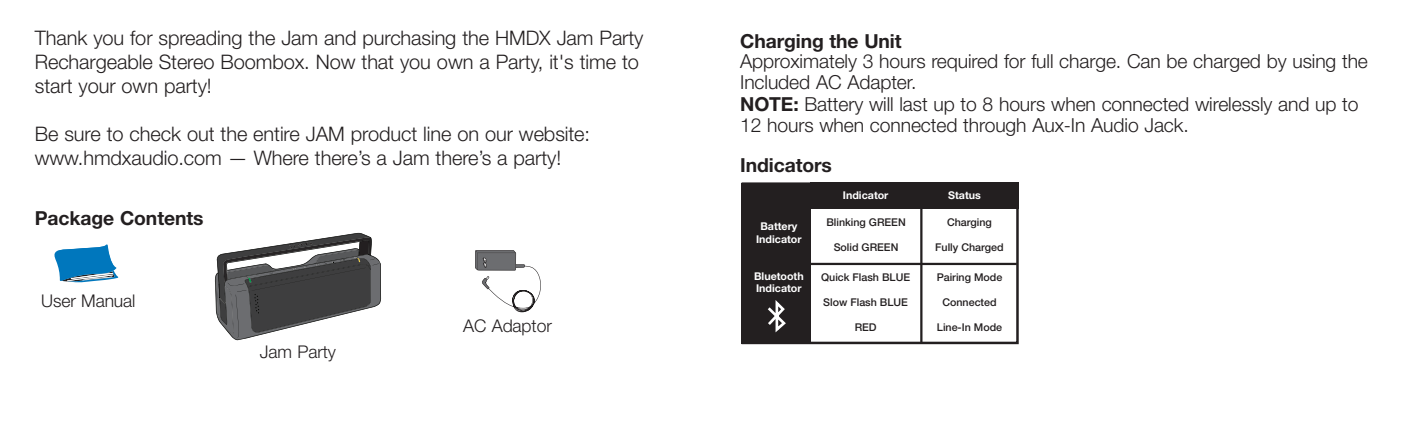
<style>
.page{position:relative;width:1418px;height:426px;background:#fff}
.page>*{position:absolute;margin:0;border:0;box-sizing:border-box;transform-origin:0 0}
.Intro_body{font:300 20px/24px "Helvetica Neue LT Std";letter-spacing:-.005em;color:#231f20}
.body{font:300 19.25px/20.5px "Helvetica Neue LT Std";letter-spacing:-.005em;color:#231f20}
.Headers{font:700 19.25px "Helvetica Neue LT Std";letter-spacing:-.005em;color:#231f20}
.callouts{font:300 17.5px "Helvetica Neue LT Std";letter-spacing:-.005em;color:#231f20}
.t1{font:500 10.75px "Helvetica Neue LT Std";color:#231f20}
.t2{font:700 10.75px "Helvetica Neue LT Std";color:#fff}
.s1{font-weight:700}
</style>
<div class="page">
<svg style="left:54px;top:244px;width:65px;height:38px"></svg>
<svg style="left:475px;top:250px;width:66px;height:63px"></svg>
<svg style="left:215px;top:232px;width:166px;height:108px"></svg>
<div style="left:741px;top:183px;width:69px;height:161px;background:#231f20"></div>
<hr style="left:920px;top:208px;width:2px;height:134px;background:#231f20">
<svg style="left:768px;top:300px;width:18px;height:33px"></svg>
<div style="left:741px;top:182px;width:277px;height:162px;border:2px solid #231f20"></div>
<div style="left:810px;top:182px;width:208px;height:26px;background:#231f20"></div>
<hr style="left:810px;top:262px;width:206px;height:3px;background:#231f20">
<p class="Intro_body" style="left:35px;top:26px;width:610px">Thank you for spreading the Jam and purchasing the HMDX Jam Party<br>Rechargeable Stereo Boombox. Now that you own a Party, it's time to start your own party!</p>
<p class="Intro_body" style="left:35px;top:122px;width:557px">Be sure to check out the entire JAM product line on our website: www.hmdxaudio.com — Where there’s a Jam there’s a party!</p>
<p class="Headers" style="left:35px;top:206px;width:170px">Package Contents</p>
<p class="callouts" style="left:41px;top:290px;width:96px">User Manual</p>
<p class="callouts" style="left:260px;top:340px;width:77px">Jam Party</p>
<p class="callouts" style="left:463px;top:314px;width:90px">AC Adaptor</p>
<p class="Headers" style="left:740px;top:29px;width:163px">Charging the Unit</p>
<p class="body" style="left:740px;top:51px;width:629px">Approximately 3 hours required for full charge. Can be charged by using the<br>Included AC Adapter.</p>
<p class="body" style="left:740px;top:93px;width:620px"><span class="s1">NOTE:</span> Battery will last up to 8 hours when connected wirelessly and up to<br>12 hours when connected through Aux-In Audio Jack.</p>
<p class="Headers" style="left:740px;top:153px;width:93px">Indicators</p>
<p class="t2" style="left:760px;top:219px;width:38px">Battery</p>
<p class="t2" style="left:756px;top:232px;width:47px">Indicator</p>
<p class="t2" style="left:754px;top:269px;width:51px">Bluetooth</p>
<p class="t2" style="left:756px;top:281px;width:47px">Indicator</p>
<p class="t2" style="left:843px;top:188px;width:47px">Indicator</p>
<p class="t2" style="left:948px;top:188px;width:34px">Status</p>
<p class="t1" style="left:947px;top:215px;width:46px">Charging</p>
<p class="t1" style="left:935px;top:240px;width:70px">Fully Charged</p>
<p class="t1" style="left:821px;top:270px;width:91px">Quick Flash BLUE</p>
<p class="t1" style="left:823px;top:295px;width:86px">Slow Flash BLUE</p>
<p class="t1" style="left:854px;top:320px;width:23px">RED</p>
<p class="t1" style="left:826px;top:215px;width:81px">Blinking GREEN</p>
<p class="t1" style="left:833px;top:240px;width:66px">Solid GREEN</p>
<p class="t1" style="left:936px;top:270px;width:67px">Pairing Mode</p>
<p class="t1" style="left:942px;top:295px;width:56px">Connected</p>
<p class="t1" style="left:936px;top:320px;width:67px">Line-In Mode</p>
</div>
